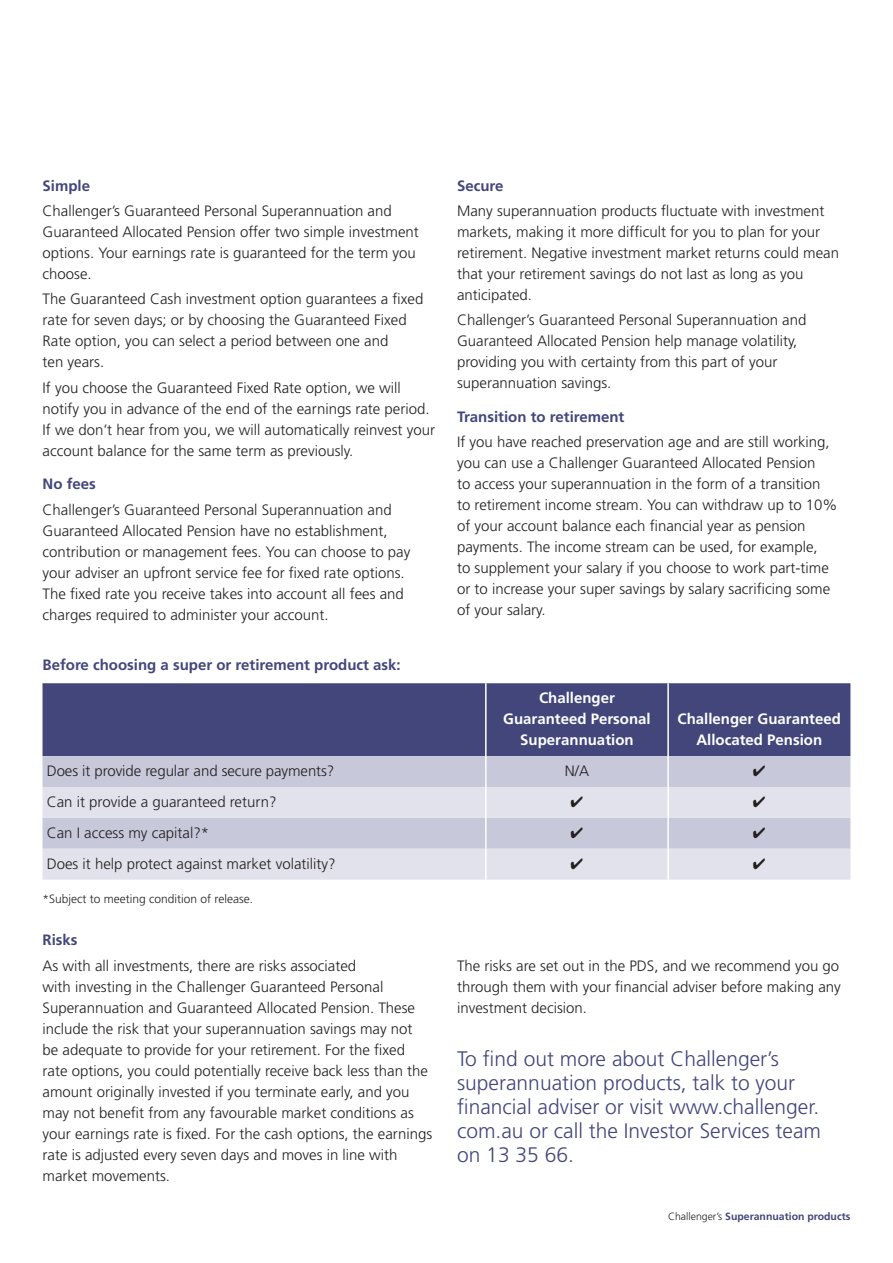
<style>
.page{position:relative;width:893px;height:1263px;background:#fff}
.page>*{position:absolute;margin:0;border:0;box-sizing:border-box;transform-origin:0 0}
.t1{font:300 21px/24px "Frutiger";color:#42467b}
.t2{font:300 15px/21px "Frutiger";color:#231f20}
.t3{font:700 15px "Frutiger";color:#42467b}
.t4{font:700 15px/21px "Frutiger";color:#fff;text-align:center}
.t5{font:300 12px "Frutiger";color:#231f20}
.t6{font:700 10.5px "Frutiger";color:#42467b}
.s1{font-weight:300;color:#231f20}
</style>
<div class="page">
<div style="left:43px;top:683px;width:807px;height:73px;background:#42467b"></div>
<div style="left:43px;top:756px;width:807px;height:31px;background:#c8c8db"></div>
<svg style="left:43px;top:787px;width:807px;height:93px;background:#d9d9e6"></svg>
<hr style="left:485px;top:683px;width:2px;height:73px;background:#fff">
<hr style="left:667px;top:683px;width:2px;height:73px;background:#fff">
<hr style="left:485px;top:756px;width:2px;height:31px;background:#fff">
<hr style="left:667px;top:756px;width:2px;height:31px;background:#fff">
<hr style="left:485px;top:787px;width:2px;height:31px;background:#fff">
<hr style="left:667px;top:787px;width:2px;height:31px;background:#fff">
<hr style="left:485px;top:818px;width:2px;height:31px;background:#fff">
<hr style="left:667px;top:818px;width:2px;height:31px;background:#fff">
<hr style="left:485px;top:849px;width:2px;height:31px;background:#fff">
<hr style="left:667px;top:849px;width:2px;height:31px;background:#fff">
<svg style="left:753px;top:766px;width:12px;height:10px"></svg>
<svg style="left:571px;top:796px;width:12px;height:11px"></svg>
<svg style="left:753px;top:796px;width:12px;height:11px"></svg>
<svg style="left:571px;top:827px;width:12px;height:11px"></svg>
<svg style="left:753px;top:827px;width:12px;height:11px"></svg>
<svg style="left:571px;top:858px;width:12px;height:11px"></svg>
<svg style="left:753px;top:858px;width:12px;height:11px"></svg>
<p class="t3" style="left:43px;top:177px;width:49px">Simple</p>
<p class="t2" style="left:43px;top:201px;width:378px">Challenger’s Guaranteed Personal Superannuation and Guaranteed Allocated Pension offer two simple investment options. Your earnings rate is guaranteed for the term you choose.</p>
<p class="t2" style="left:43px;top:289px;width:382px">The Guaranteed Cash investment option guarantees a fixed rate for seven days; or by choosing the Guaranteed Fixed Rate option, you can select a period between one and<br>ten years.</p>
<p class="t2" style="left:43px;top:377px;width:394px">If you choose the Guaranteed Fixed Rate option, we will notify you in advance of the end of the earnings rate period.<br>If we don’t hear from you, we will automatically reinvest your account balance for the same term as previously.</p>
<p class="t3" style="left:43px;top:475px;width:55px">No fees</p>
<p class="t2" style="left:43px;top:499px;width:369px">Challenger’s Guaranteed Personal Superannuation and Guaranteed Allocated Pension have no establishment, contribution or management fees. You can choose to pay your adviser an upfront service fee for fixed rate options.<br>The fixed rate you receive takes into account all fees and charges required to administer your account.</p>
<p class="t3" style="left:43px;top:656px;width:360px">Before choosing a super or retirement product ask:</p>
<p class="t3" style="left:457px;top:177px;width:48px">Secure</p>
<p class="t2" style="left:457px;top:201px;width:383px">Many superannuation products fluctuate with investment markets, making it more difficult for you to plan for your retirement. Negative investment market returns could mean that your retirement savings do not last as long as you anticipated.</p>
<p class="t2" style="left:457px;top:310px;width:351px">Challenger’s Guaranteed Personal Superannuation and Guaranteed Allocated Pension help manage volatility, providing you with certainty from this part of your superannuation savings.</p>
<p class="t3" style="left:457px;top:408px;width:169px">Transition to retirement</p>
<p class="t2" style="left:457px;top:432px;width:382px">If you have reached preservation age and are still working, you can use a Challenger Guaranteed Allocated Pension<br>to access your superannuation in the form of a transition to retirement income stream. You can withdraw up to 10% of your account balance each financial year as pension payments. The income stream can be used, for example,<br>to supplement your salary if you choose to work part-time or to increase your super savings by salary sacrificing some of your salary.</p>
<p class="t4" style="left:503px;top:688px;width:149px">Challenger<br>Guaranteed Personal<br>Superannuation</p>
<p class="t4" style="left:678px;top:709px;width:165px">Challenger Guaranteed<br>Allocated Pension</p>
<p class="t2" style="left:47px;top:761px;width:289px">Does it provide regular and secure payments?</p>
<p class="t2" style="left:565px;top:761px;width:26px">N/A</p>
<p class="t2" style="left:47px;top:792px;width:231px">Can it provide a guaranteed return?</p>
<p class="t2" style="left:47px;top:823px;width:164px">Can I access my capital?*</p>
<p class="t2" style="left:47px;top:853px;width:290px">Does it help protect against market volatility?</p>
<p class="t5" style="left:43px;top:892px;width:212px">*Subject to meeting condition of release.</p>
<p class="t3" style="left:43px;top:931px;width:36px">Risks</p>
<p class="t2" style="left:43px;top:955px;width:391px">As with all investments, there are risks associated<br>with investing in the Challenger Guaranteed Personal Superannuation and Guaranteed Allocated Pension. These include the risk that your superannuation savings may not<br>be adequate to provide for your retirement. For the fixed rate options, you could potentially receive back less than the amount originally invested if you terminate early, and you may not benefit from any favourable market conditions as your earnings rate is fixed. For the cash options, the earnings rate is adjusted every seven days and moves in line with market movements.</p>
<p class="t2" style="left:457px;top:955px;width:385px;text-align:justify">The risks are set out in the PDS, and we recommend you go through them with your financial adviser before making any investment decision.</p>
<h1 class="t1" style="left:457px;top:1047px;width:365px">To find out more about Challenger’s superannuation products, talk to your financial adviser or visit www.challenger. com.au or call the Investor Services team on 13 35 66.</h1>
<p class="t6" style="left:668px;top:1210px;width:184px"><span class="s1">Challenger’s</span> Superannuation products</p>
</div>
